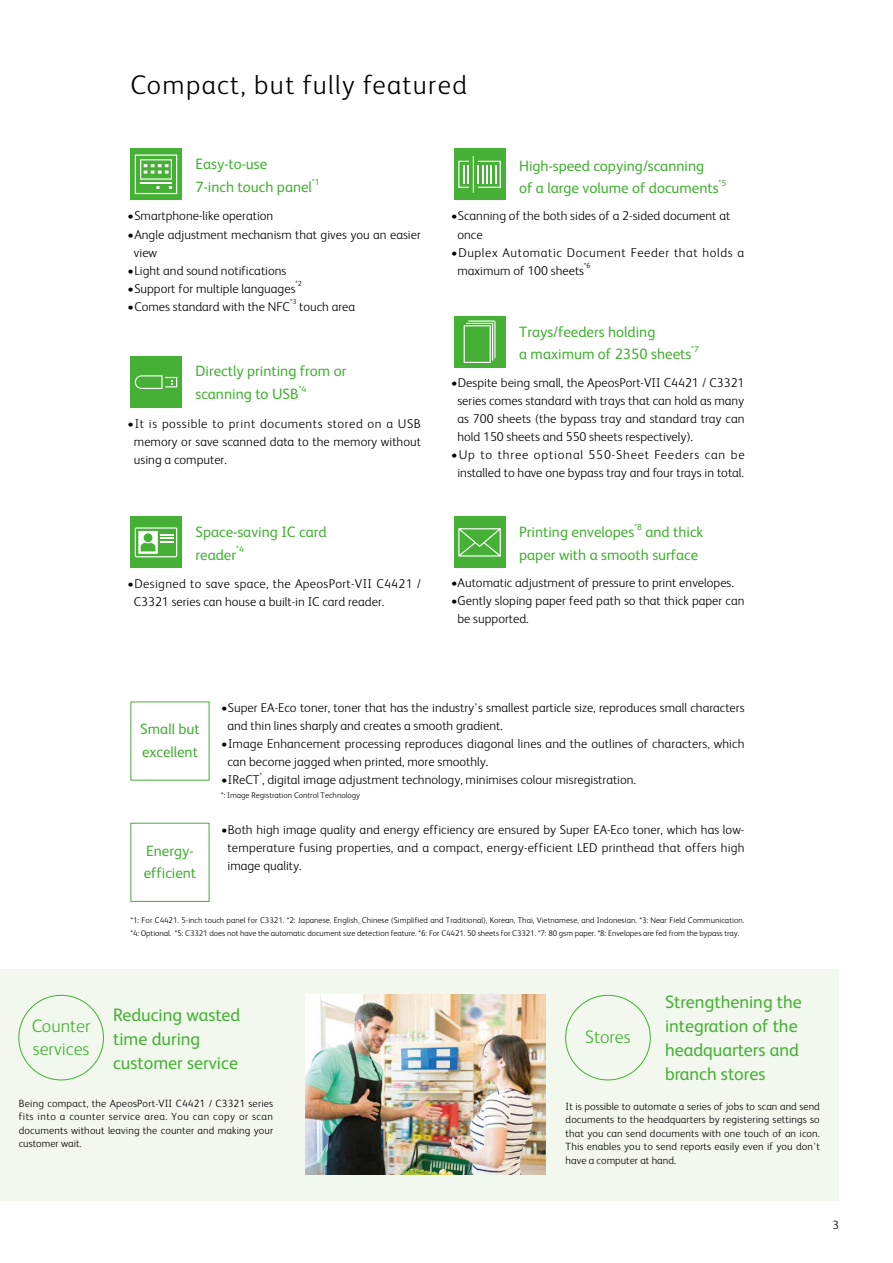
<style>
.page{position:relative;width:893px;height:1263px;background:#fff}
.page>*{position:absolute;margin:0;border:0;box-sizing:border-box;transform-origin:0 0}
.t1{font:300 27px "Xerox Sans";letter-spacing:.05em;color:#000}
.t2{font:18px/24px "Xerox Sans";color:#45b035}
.t3{font:300 18px/22.5px "Xerox Sans";color:#45b035}
.t4{font:15px/22.5px "Xerox Sans";color:#45b035}
.t5{font:300 12.75px/18px "Xerox Sans";color:#000}
.t6{font:300 12.75px/18px "Xerox Sans";letter-spacing:.025em;color:#000}
.t7{font:300 12.75px/18px "Xerox Sans";letter-spacing:.045em;color:#000}
.t8{font:300 12px "Xerox Sans";color:#000}
.t9{font:300 10.5px/13.5px "Xerox Sans";letter-spacing:.01em;color:#000;text-align:justify}
.t10{font:8.7px "Xerox Sans";color:#45b035}
.t11{font:300 8.25px/12.8px "Xerox Sans";color:#000}
.t12{font:300 7.5px "Xerox Sans";color:#000}
</style>
<div class="page">
<div style="left:0;top:969px;width:839px;height:232px;background:#f2f8ed"></div>
<img style="left:306px;top:994px;width:240px;height:180px">
<div style="left:130px;top:823px;width:79px;height:79px;border:1px solid #45b035"></div>
<div style="left:454px;top:316px;width:51px;height:51px;background:#45b035"></div>
<svg style="left:464px;top:320px;width:31px;height:43px"></svg>
<div style="left:454px;top:517px;width:51px;height:51px;background:#45b035"></div>
<svg style="left:458px;top:528px;width:43px;height:28px"></svg>
<div style="left:130px;top:517px;width:52px;height:51px;background:#45b035"></div>
<svg style="left:135px;top:527px;width:42px;height:30px"></svg>
<div style="left:454px;top:149px;width:51px;height:51px;background:#45b035"></div>
<hr style="left:473px;top:156px;width:1px;height:37px;background:#fff">
<svg style="left:458px;top:161px;width:11px;height:27px"></svg>
<svg style="left:478px;top:161px;width:23px;height:27px"></svg>
<div style="left:130px;top:357px;width:52px;height:51px;background:#45b035"></div>
<svg style="left:135px;top:375px;width:42px;height:14px"></svg>
<svg style="left:130px;top:149px;width:52px;height:51px"></svg>
<svg style="left:135px;top:154px;width:42px;height:40px;background:#77c56b"></svg>
<h1 class="t1" style="left:130px;top:67px;width:338px">Compact, but fully featured</h1>
<p class="t4" style="left:196px;top:152px;width:118px">Easy-to-use<br>7-inch touch panel</p>
<p class="t10" style="left:312px;top:176px;width:9px">*1</p>
<p class="t5" style="left:128px;top:207px;width:147px">•Smartphone-like operation</p>
<p class="t5" style="left:134px;top:225px;width:289px;text-indent:-6px">•Angle adjustment mechanism that gives you an easier view</p>
<p class="t5" style="left:128px;top:261px;width:160px">•Light and sound notifications</p>
<p class="t5" style="left:128px;top:279px;width:170px">•Support for multiple languages</p>
<p class="t12" style="left:296px;top:279px;width:8px">*2</p>
<p class="t5" style="left:128px;top:297px;width:164px">•Comes standard with the NFC</p>
<p class="t12" style="left:290px;top:297px;width:8px">*3</p>
<p class="t5" style="left:299px;top:297px;width:58px">touch area</p>
<p class="t4" style="left:196px;top:359px;width:153px">Directly printing from or scanning to USB</p>
<p class="t10" style="left:299px;top:383px;width:9px">*4</p>
<p class="t5" style="left:134px;top:414px;width:289px;text-align:justify;text-indent:-6px">•It is possible to print documents stored on a USB memory or save scanned data to the memory without using a computer.</p>
<p class="t4" style="left:196px;top:520px;width:133px">Space-saving IC card reader</p>
<p class="t10" style="left:236px;top:544px;width:9px">*4</p>
<p class="t6" style="left:134px;top:574px;width:289px;text-indent:-6px">•Designed to save space, the ApeosPort-VII C4421 /<br>C3321 series can house a built-in IC card reader.</p>
<p class="t4" style="left:519px;top:153px;width:201px">High-speed copying/scanning of a large volume of documents</p>
<p class="t10" style="left:719px;top:177px;width:9px">*5</p>
<p class="t5" style="left:457px;top:207px;width:274px;text-indent:-6px">•Scanning of the both sides of a 2-sided document at once</p>
<p class="t7" style="left:457px;top:243px;width:288px;text-indent:-6px">•Duplex Automatic Document Feeder that holds a maximum of 100 sheets</p>
<p class="t12" style="left:584px;top:261px;width:8px">*6</p>
<p class="t4" style="left:519px;top:320px;width:174px">Trays/feeders holding<br>a maximum of 2350 sheets</p>
<p class="t10" style="left:691px;top:343px;width:9px">*7</p>
<p class="t5" style="left:457px;top:373px;width:289px;text-align:justify;text-indent:-6px">•Despite being small, the ApeosPort-VII C4421 / C3321 series comes standard with trays that can hold as many as 700 sheets (the bypass tray and standard tray can hold 150 sheets and 550 sheets respectively).</p>
<p class="t5" style="left:451px;top:445px;width:295px;text-align:center">•Up to three optional 550-Sheet Feeders can be installed to have one bypass tray and four trays in total.</p>
<p class="t4" style="left:519px;top:520px;width:117px">Printing envelopes</p>
<p class="t10" style="left:634px;top:521px;width:9px">*8</p>
<p class="t4" style="left:519px;top:520px;width:186px;text-indent:126px">and thick paper with a smooth surface</p>
<p class="t5" style="left:451px;top:573px;width:284px">•Automatic adjustment of pressure to print envelopes.</p>
<p class="t5" style="left:457px;top:591px;width:289px;text-indent:-6px">•Gently sloping paper feed path so that thick paper can be supported.</p>
<p class="t4" style="left:140px;top:717px;width:61px">Small but excellent</p>
<p class="t4" style="left:144px;top:838px;width:54px">Energy&shy;efficient</p>
<p class="t5" style="left:227px;top:698px;width:518px;text-indent:-6px">•Super EA-Eco toner, toner that has the industry's smallest particle size, reproduces small characters and thin lines sharply and creates a smooth gradient.</p>
<p class="t5" style="left:227px;top:734px;width:519px;text-indent:-6px">•Image Enhancement processing reproduces diagonal lines and the outlines of characters, which can become jagged when printed, more smoothly.</p>
<p class="t5" style="left:221px;top:770px;width:416px">•IReCT , digital image adjustment technology, minimises colour misregistration.</p>
<p class="t12" style="left:260px;top:770px;width:4px">*</p>
<p class="t11" style="left:221px;top:788px;width:140px">*: Image Registration Control Technology</p>
<p class="t5" style="left:227px;top:820px;width:518px;text-align:justify;text-indent:-6px">•Both high image quality and energy efficiency are ensured by Super EA-Eco toner, which has low&shy;temperature fusing properties, and a compact, energy-efficient LED printhead that offers high image quality.</p>
<p class="t11" style="left:130px;top:914px;width:615px">*1: For C4421. 5-inch touch panel for C3321. *2: Japanese, English, Chinese (Simplified and Traditional), Korean, Thai, Vietnamese, and Indonesian. *3: Near Field Communication. *4: Optional. *5: C3321 does not have the automatic document size detection feature. *6: For C4421. 50 sheets for C3321. *7: 80 gsm paper. *8: Envelopes are fed from the bypass tray.</p>
<h2 class="t2" style="left:665px;top:989px;width:138px">Strengthening the integration of the headquarters and branch stores</h2>
<p class="t9" style="left:566px;top:1099px;width:256px">It is possible to automate a series of jobs to scan and send documents to the headquarters by registering settings so that you can send documents with one touch of an icon.<br>This enables you to send reports easily even if you don't have a computer at hand.</p>
<h2 class="t2" style="left:113px;top:1001px;width:129px">Reducing wasted time during customer service</h2>
<p class="t9" style="left:19px;top:1096px;width:256px">Being compact, the ApeosPort-VII C4421 / C3321 series fits into a counter service area. You can copy or scan documents without leaving the counter and making your customer wait.</p>
<h2 class="t3" style="left:32px;top:1014px;width:60px">Counter services</h2>
<h2 class="t3" style="left:585px;top:1024px;width:47px">Stores</h2>
<p class="t8" style="left:832px;top:1217px;width:8px">3</p>
</div>
